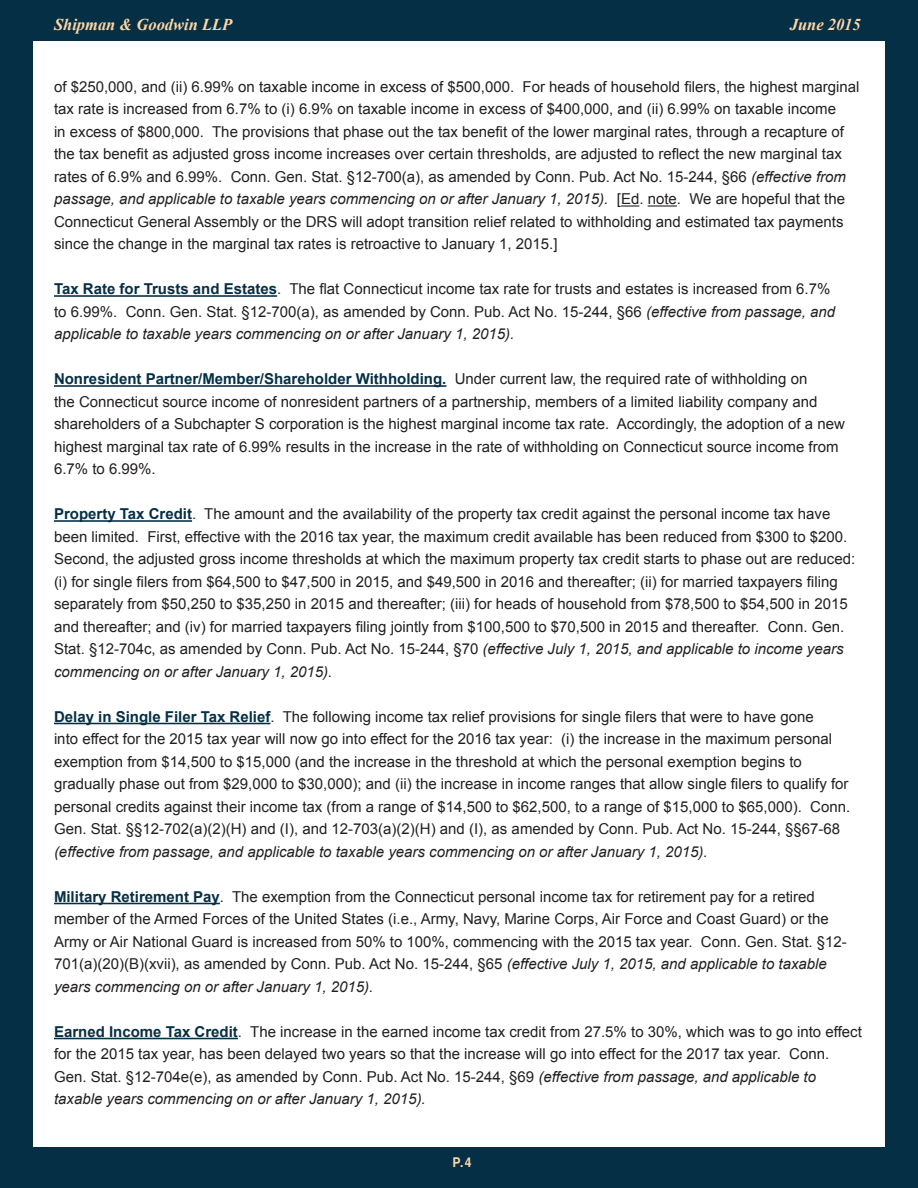
<style>
.page{position:relative;width:918px;height:1188px;background:#fff}
.page>*{position:absolute;margin:0;border:0;box-sizing:border-box;transform-origin:0 0}
.t1{font:italic 700 16.5px "Times New Roman";color:#fed7a6}
.t2{font:15px/22.5px "Arial";color:#231f20}
.t3{font:700 13.5px "Helvetica";color:#fed7a6;scale:.9 1}
.s1{font-style:italic}
.s2{font-weight:700;color:#052f45}
</style>
<div class="page">
<div style="left:0;top:1148px;width:918px;height:40px;background:#052f45"></div>
<div style="left:0;top:0;width:918px;height:40px;background:#052f45"></div>
<svg style="left:621px;top:205px;width:18px;height:2px"></svg>
<hr style="left:648px;top:205px;width:29px;height:2px;background:#231f20">
<hr style="left:54px;top:295px;width:223px;height:2px;background:#052f45">
<hr style="left:54px;top:385px;width:392px;height:2px;background:#052f45">
<hr style="left:54px;top:520px;width:138px;height:2px;background:#052f45">
<hr style="left:54px;top:723px;width:216px;height:1px;background:#052f45">
<hr style="left:54px;top:903px;width:166px;height:1px;background:#052f45">
<hr style="left:54px;top:1038px;width:184px;height:1px;background:#052f45">
<div style="left:885px;top:0;width:33px;height:1188px;background:#052f45"></div>
<div style="left:0;top:0;width:33px;height:1188px;background:#052f45"></div>
<p class="t1" style="left:54px;top:13px;width:180px">Shipman &amp; Goodwin LLP</p>
<p class="t1" style="left:790px;top:13px;width:73px">June 2015</p>
<p class="t2" style="left:54px;top:76px;width:807px">of $250,000, and (ii) 6.99% on taxable income in excess of $500,000. For heads of household filers, the highest marginal tax rate is increased from 6.7% to (i) 6.9% on taxable income in excess of $400,000, and (ii) 6.99% on taxable income<br>in excess of $800,000. The provisions that phase out the tax benefit of the lower marginal rates, through a recapture of the tax benefit as adjusted gross income increases over certain thresholds, are adjusted to reflect the new marginal tax rates of 6.9% and 6.99%. Conn. Gen. Stat. §12-700(a), as amended by Conn. Pub. Act No. 15-244, §66 <span class="s1">(effective from passage, and applicable to taxable years commencing on or after January 1, 2015).</span> [Ed. note. We are hopeful that the Connecticut General Assembly or the DRS will adopt transition relief related to withholding and estimated tax payments since the change in the marginal tax rates is retroactive to January 1, 2015.]</p>
<p class="t2" style="left:54px;top:278px;width:783px"><span class="s2">Tax Rate for Trusts and Estates</span>. The flat Connecticut income tax rate for trusts and estates is increased from 6.7% to 6.99%. Conn. Gen. Stat. §12-700(a), as amended by Conn. Pub. Act No. 15-244, §66 <span class="s1">(effective from passage, and applicable to taxable years commencing on or after January 1, 2015).</span></p>
<p class="t2" style="left:54px;top:368px;width:793px"><span class="s2">Nonresident Partner/Member/Shareholder Withholding.</span> Under current law, the required rate of withholding on<br>the Connecticut source income of nonresident partners of a partnership, members of a limited liability company and shareholders of a Subchapter S corporation is the highest marginal income tax rate. Accordingly, the adoption of a new highest marginal tax rate of 6.99% results in the increase in the rate of withholding on Connecticut source income from 6.7% to 6.99%.</p>
<p class="t2" style="left:54px;top:503px;width:803px"><span class="s2">Property Tax Credit</span>. The amount and the availability of the property tax credit against the personal income tax have been limited. First, effective with the 2016 tax year, the maximum credit available has been reduced from $300 to $200.<br>Second, the adjusted gross income thresholds at which the maximum property tax credit starts to phase out are reduced: (i) for single filers from $64,500 to $47,500 in 2015, and $49,500 in 2016 and thereafter; (ii) for married taxpayers filing separately from $50,250 to $35,250 in 2015 and thereafter; (iii) for heads of household from $78,500 to $54,500 in 2015 and thereafter; and (iv) for married taxpayers filing jointly from $100,500 to $70,500 in 2015 and thereafter. Conn. Gen.<br>Stat. §12-704c, as amended by Conn. Pub. Act No. 15-244, §70 <span class="s1">(effective July 1, 2015, and applicable to income years commencing on or after January 1, 2015).</span></p>
<p class="t2" style="left:54px;top:706px;width:798px"><span class="s2">Delay in Single Filer Tax Relief</span>. The following income tax relief provisions for single filers that were to have gone<br>into effect for the 2015 tax year will now go into effect for the 2016 tax year: (i) the increase in the maximum personal exemption from $14,500 to $15,000 (and the increase in the threshold at which the personal exemption begins to gradually phase out from $29,000 to $30,000); and (ii) the increase in income ranges that allow single filers to qualify for personal credits against their income tax (from a range of $14,500 to $62,500, to a range of $15,000 to $65,000). Conn.<br>Gen. Stat. §§12-702(a)(2)(H) and (I), and 12-703(a)(2)(H) and (I), as amended by Conn. Pub. Act No. 15-244, §§67-68 <span class="s1">(effective from passage, and applicable to taxable years commencing on or after January 1, 2015).</span></p>
<p class="t2" style="left:54px;top:886px;width:794px"><span class="s2">Military Retirement Pay</span>. The exemption from the Connecticut personal income tax for retirement pay for a retired member of the Armed Forces of the United States (i.e., Army, Navy, Marine Corps, Air Force and Coast Guard) or the Army or Air National Guard is increased from 50% to 100%, commencing with the 2015 tax year. Conn. Gen. Stat. §12- 701(a)(20)(B)(xvii), as amended by Conn. Pub. Act No. 15-244, §65 <span class="s1">(effective July 1, 2015, and applicable to taxable years commencing on or after January 1, 2015).</span></p>
<p class="t2" style="left:54px;top:1021px;width:809px"><span class="s2">Earned Income Tax Credit</span>. The increase in the earned income tax credit from 27.5% to 30%, which was to go into effect for the 2015 tax year, has been delayed two years so that the increase will go into effect for the 2017 tax year. Conn.<br>Gen. Stat. §12-704e(e), as amended by Conn. Pub. Act No. 15-244, §69 <span class="s1">(effective from passage, and applicable to taxable years commencing on or after January 1, 2015).</span></p>
<p class="t3" style="left:452px;top:1151px;width:23px">P.4</p>
</div>
